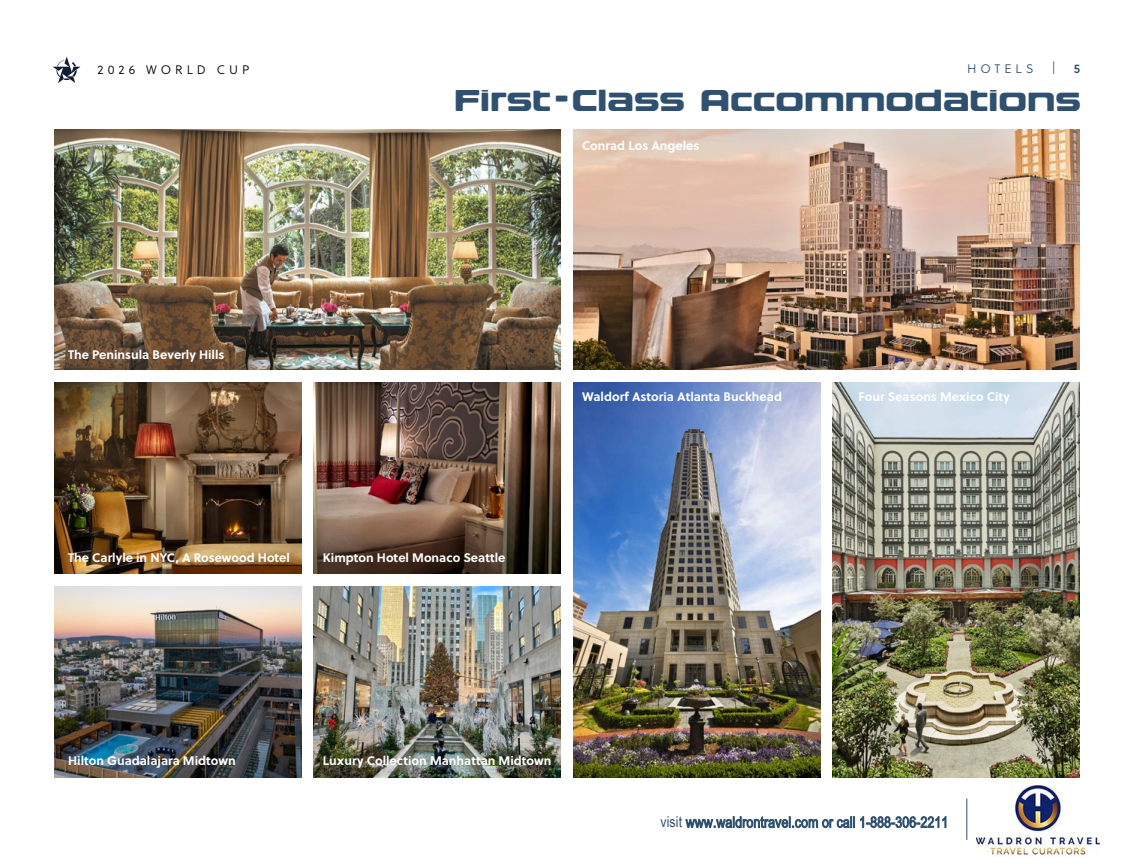
<style>
.page{position:relative;width:1134px;height:864px;background:#fff}
.page>*{position:absolute;margin:0;border:0;box-sizing:border-box;transform-origin:0 0}
.t1{font:30px "BN Wolfstar Rounded";letter-spacing:-.02em;color:#2f516f}
.t2{font:15px "Arial Narrow";letter-spacing:.01em;color:#2f516f}
.t3{font:700 12.3px "Soleil";color:#fff}
.t4{font:12.3px "Soleil Lt";letter-spacing:.32em;color:#000}
.t5{font:12.3px "Soleil Lt";letter-spacing:.32em;color:#2f516f}
.t6{font:12.3px "Soleil Sb";color:#2f516f}
</style>
<div class="page">
<hr style="left:966px;top:799px;width:1px;height:41px;background:#2f516f">
<svg style="left:53px;top:57px;width:28px;height:26px"></svg>
<img style="left:54px;top:130px;width:507px;height:239px">
<img style="left:573px;top:382px;width:248px;height:395px">
<img style="left:833px;top:382px;width:247px;height:395px">
<img style="left:54px;top:382px;width:247px;height:192px">
<img style="left:54px;top:586px;width:247px;height:191px">
<img style="left:313px;top:382px;width:248px;height:192px">
<img style="left:313px;top:586px;width:248px;height:192px">
<img style="left:573px;top:130px;width:507px;height:239px">
<img style="left:977px;top:786px;width:122px;height:70px">
<p class="t4" style="left:98px;top:61px;width:153px">2026 WORLD CUP</p>
<p class="t3" style="left:68px;top:345px;width:158px">The Peninsula Beverly Hills</p>
<p class="t5" style="left:967px;top:60px;width:68px">HOTELS</p>
<p class="t5" style="left:1052px;top:59px;width:5px">|</p>
<p class="t6" style="left:1074px;top:59px;width:8px">5</p>
<h1 class="t1" style="left:454px;top:83px;width:629px">First-Class Accommodations</h1>
<p class="t3" style="left:582px;top:137px;width:119px">Conrad Los Angeles</p>
<p class="t3" style="left:582px;top:387px;width:201px">Waldorf Astoria Atlanta Buckhead</p>
<p class="t3" style="left:859px;top:387px;width:153px">Four Seasons Mexico City</p>
<p class="t3" style="left:68px;top:548px;width:223px">The Carlyle in NYC, A Rosewood Hotel</p>
<p class="t3" style="left:323px;top:548px;width:184px">Kimpton Hotel Monaco Seattle</p>
<p class="t3" style="left:68px;top:751px;width:169px">Hilton Guadalajara Midtown</p>
<p class="t3" style="left:323px;top:751px;width:230px">Luxury Collection Manhattan Midtown</p>
<p class="t2" style="left:660px;top:811px;width:289px">visit www.waldrontravel.com or call 1-888-306-2211</p>
</div>
